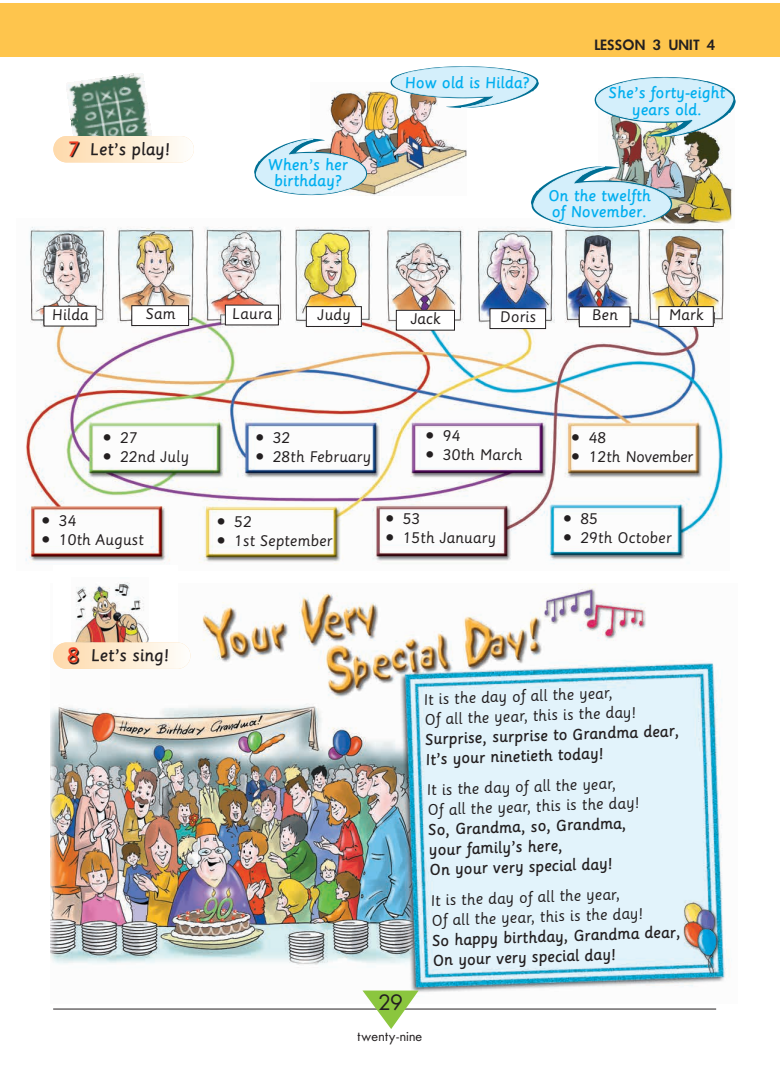
<style>
.page{position:relative;width:780px;height:1081px;background:#fff}
.page>*{position:absolute;margin:0;border:0;box-sizing:border-box;transform-origin:0 0}
.t1{font:22.5px "UB Future";color:#231f20}
.t2{font:700 16.25px "Sassoon";color:#231f20}
.t3{font:15px/19.1px "Sassoon Primary";color:#231f20}
.t4{font:700 15px/20px "Sassoon";color:#231f20}
.t5{font:700 15px/16.2px "Sassoon";color:#00aeef;text-align:center}
.t6{font:15px/19.1px "Sassoon Primary";letter-spacing:-.02em;color:#231f20}
.t7{font:15px "UB Future Bold";color:#231f20}
.t8{font:14px "UB Future";color:#231f20}
.s1{font-size:20px;color:#ef3e22}
.s2{font-family:"UB Helvetica"}
</style>
<div class="page">
<img style="left:25px;top:227px;width:703px;height:337px">
<div style="left:490px;top:309px;width:55px;height:19px;background:#fff"></div>
<div style="left:489px;top:308px;width:57px;height:21px;border:1px solid #231f20"></div>
<div style="left:132px;top:306px;width:56px;height:19px;background:#fff"></div>
<div style="left:131px;top:305px;width:58px;height:21px;border:1px solid #231f20"></div>
<div style="left:579px;top:307px;width:51px;height:20px;background:#fff"></div>
<div style="left:579px;top:306px;width:51px;height:21px;border:1px solid #231f20"></div>
<div style="left:306px;top:307px;width:55px;height:19px;background:#fff"></div>
<div style="left:306px;top:306px;width:56px;height:21px;border:1px solid #231f20"></div>
<div style="left:396px;top:310px;width:58px;height:20px;background:#fff"></div>
<div style="left:396px;top:310px;width:59px;height:20px;border:1px solid #231f20"></div>
<div style="left:658px;top:307px;width:55px;height:19px;background:#fff"></div>
<div style="left:658px;top:306px;width:55px;height:21px;border:1px solid #231f20"></div>
<div style="left:225px;top:305px;width:53px;height:20px;background:#fff"></div>
<div style="left:44px;top:306px;width:52px;height:20px;background:#fff"></div>
<img style="left:50px;top:584px;width:679px;height:409px">
<div style="left:53px;top:565px;width:124px;height:79px;background:#fff"></div>
<img style="left:73px;top:582px;width:75px;height:60px">
<div style="left:53px;top:642px;width:137px;height:27px;background:linear-gradient(to right,#fed9aa,#fefefa);border-radius:13px"></div>
<img style="left:310px;top:90px;width:156px;height:106px">
<img style="left:598px;top:138px;width:135px;height:91px">
<div style="left:0;top:4px;width:780px;height:53px;background:#fec54d"></div>
<hr style="left:53px;top:1008px;width:663px;height:1px;background:#231f20">
<svg style="left:362px;top:990px;width:56px;height:39px"></svg>
<img style="left:66px;top:73px;width:86px;height:63px">
<div style="left:53px;top:136px;width:141px;height:26px;background:linear-gradient(to right,#fed9aa,#fefefa);border-radius:13px"></div>
<svg style="left:594px;top:77px;width:141px;height:61px"></svg>
<svg style="left:254px;top:138px;width:113px;height:57px"></svg>
<svg style="left:531px;top:165px;width:141px;height:63px"></svg>
<svg style="left:390px;top:66px;width:149px;height:43px"></svg>
<p class="t2" style="left:67px;top:142px;width:104px"><span class="s1">7</span> Let’s play!</p>
<p class="t5" style="left:268px;top:158px;width:82px">When’s her birthday?</p>
<p class="t5" style="left:405px;top:76px;width:126px">How old is Hilda?</p>
<p class="t7" style="left:593px;top:39px;width:123px">LESSON 3 UNIT 4</p>
<p class="t5" style="left:608px;top:86px;width:118px">She’s forty-eight years old.</p>
<p class="t5" style="left:548px;top:189px;width:104px;text-align:left">On the twelfth of November.</p>
<p class="t3" style="left:52px;top:306px;width:38px">Hilda</p>
<p class="t3" style="left:145px;top:306px;width:31px">Sam</p>
<p class="t3" style="left:232px;top:305px;width:42px">Laura</p>
<p class="t3" style="left:317px;top:307px;width:35px">Judy</p>
<p class="t3" style="left:410px;top:310px;width:32px">Jack</p>
<p class="t3" style="left:500px;top:309px;width:38px">Doris</p>
<p class="t3" style="left:591px;top:307px;width:28px">Ben</p>
<p class="t3" style="left:668px;top:306px;width:37px">Mark</p>
<p class="t3" style="left:101px;top:430px;width:89px"><span class="s2">ñ</span> 27<br><span class="s2">ñ</span> 22nd July</p>
<p class="t3" style="left:254px;top:429px;width:118px"><span class="s2">ñ</span> 32<br><span class="s2">ñ</span> 28th February</p>
<p class="t3" style="left:424px;top:427px;width:100px"><span class="s2">ñ</span> 94<br><span class="s2">ñ</span> 30th March</p>
<p class="t6" style="left:570px;top:430px;width:125px"><span class="s2">ñ</span> 48<br><span class="s2">ñ</span> 12th November</p>
<p class="t3" style="left:384px;top:511px;width:113px"><span class="s2">ñ</span> 53<br><span class="s2">ñ</span> 15th January</p>
<p class="t3" style="left:40px;top:512px;width:105px"><span class="s2">ñ</span> 34<br><span class="s2">ñ</span> 10th August</p>
<p class="t3" style="left:561px;top:511px;width:112px"><span class="s2">ñ</span> 85<br><span class="s2">ñ</span> 29th October</p>
<p class="t3" style="left:215px;top:514px;width:119px"><span class="s2">ñ</span> 52<br><span class="s2">ñ</span> 1st September</p>
<p class="t2" style="left:67px;top:647px;width:104px"><span class="s1">8</span> Let’s sing!</p>
<p class="t3" style="left:423px;top:691px;width:213px;line-height:20px;rotate:-2deg">It is the day of all the year,<br>Of all the year, this is the day!</p>
<p class="t4" style="left:424px;top:731px;width:256px;rotate:-2deg">Surprise, surprise to Grandma dear,<br>It’s your ninetieth today!</p>
<p class="t3" style="left:426px;top:781px;width:213px;line-height:20px;rotate:-2deg">It is the day of all the year,<br>Of all the year, this is the day!</p>
<p class="t4" style="left:427px;top:821px;width:200px;rotate:-2deg">So, Grandma, so, Grandma, your family’s here,<br>On your very special day!</p>
<p class="t3" style="left:430px;top:892px;width:213px;line-height:20px;rotate:-2deg">It is the day of all the year,<br>Of all the year, this is the day!</p>
<p class="t4" style="left:431px;top:932px;width:250px;rotate:-2deg">So happy birthday, Grandma dear,<br>On your very special day!</p>
<h1 class="t1" style="left:378px;top:993px;width:25px">29</h1>
<p class="t8" style="left:357px;top:1030px;width:66px">twenty-nine</p>
</div>
